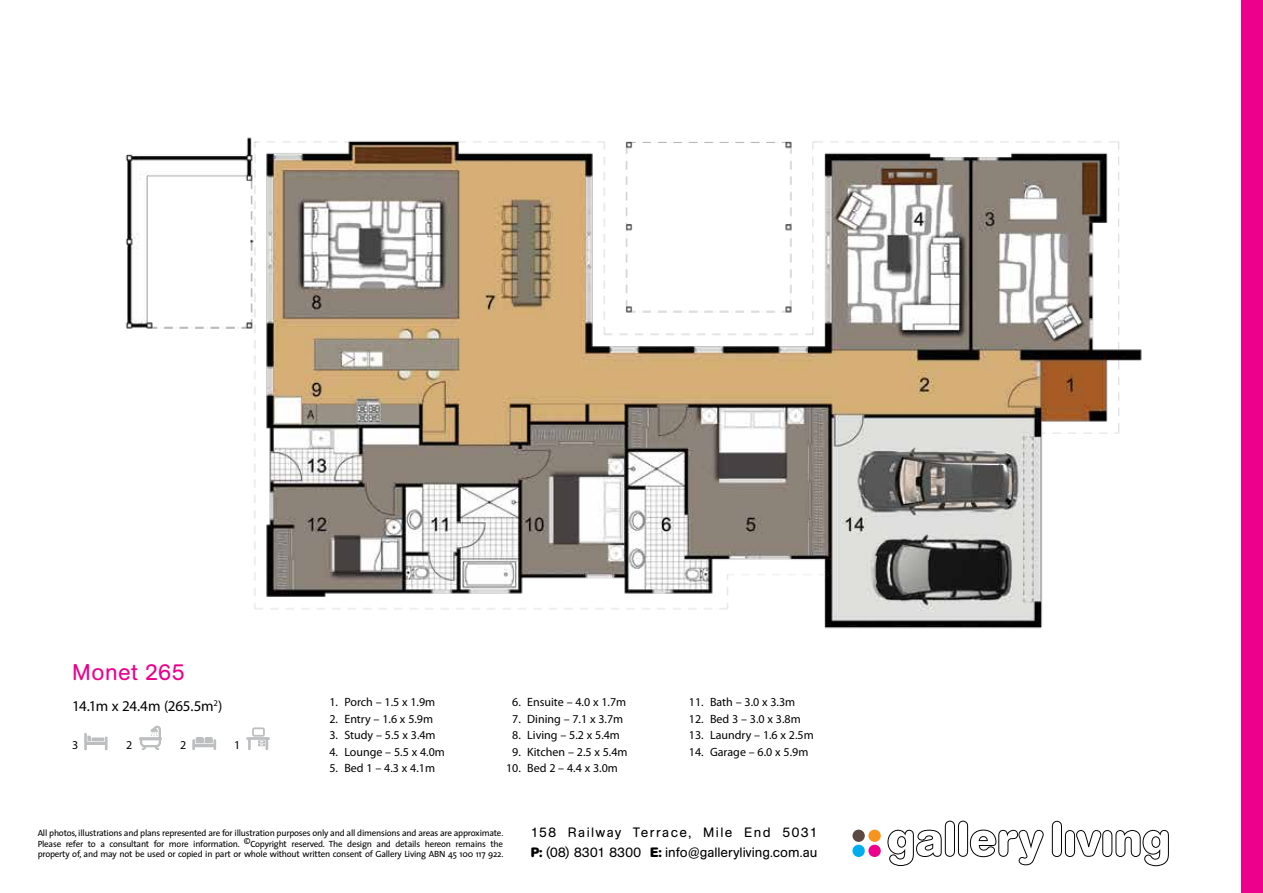
<style>
.page{position:relative;width:1263px;height:893px;background:#fff}
.page>*{position:absolute;margin:0;border:0;box-sizing:border-box;transform-origin:0 0}
.t1{font:22.5px "AG Book Rounded";letter-spacing:.02em;color:#ec008c}
.t2{font:15px "Myriad Pro";letter-spacing:-.02em;color:#000}
.t3{font:13.5px/19.5px "AG Book Rounded";letter-spacing:.035em;color:#000}
.t4{font:12px "Myriad Pro";color:#000}
.t5{font:9px/10.5px "The Sans";letter-spacing:-.025em;color:#000;text-align:justify}
.s1{font-weight:700}
</style>
<div class="page">
<div style="left:1242px;top:0;width:21px;height:893px;background:#ec008c"></div>
<img style="left:125px;top:137px;width:1017px;height:492px">
<svg style="left:84px;top:733px;width:24px;height:17px"></svg>
<svg style="left:92px;top:737px;width:12px;height:4px"></svg>
<svg style="left:139px;top:726px;width:23px;height:24px"></svg>
<svg style="left:192px;top:737px;width:24px;height:13px"></svg>
<svg style="left:246px;top:727px;width:24px;height:23px"></svg>
<div style="left:852px;top:830px;width:13px;height:12px;background:#5a4a42;border-radius:50%"></div>
<div style="left:868px;top:830px;width:13px;height:12px;background:#f7941e;border-radius:50%"></div>
<div style="left:852px;top:845px;width:13px;height:12px;background:#00aeef;border-radius:50%"></div>
<div style="left:868px;top:845px;width:13px;height:12px;background:#ec008c;border-radius:50%"></div>
<svg style="left:1052px;top:821px;width:117px;height:45px"></svg>
<svg style="left:887px;top:821px;width:157px;height:45px"></svg>
<h1 class="t1" style="left:72px;top:660px;width:114px">Monet 265</h1>
<h2 class="t2" style="left:72px;top:697px;width:152px">14.1m x 24.4m (265.5m<sup>2</sup>)</h2>
<h3 class="t4" style="left:329px;top:695px;width:107px">1. Porch – 1.5 x 1.9m</h3>
<h3 class="t4" style="left:329px;top:711px;width:105px">2. Entry – 1.6 x 5.9m</h3>
<h3 class="t4" style="left:329px;top:728px;width:108px">3. Study – 5.5 x 3.4m</h3>
<h3 class="t4" style="left:329px;top:744px;width:117px">4. Lounge – 5.5 x 4.0m</h3>
<h3 class="t4" style="left:329px;top:761px;width:107px">5. Bed 1 – 4.3 x 4.1m</h3>
<h3 class="t4" style="left:72px;top:737px;width:8px">3</h3>
<h3 class="t4" style="left:126px;top:737px;width:8px">2</h3>
<h3 class="t4" style="left:180px;top:737px;width:8px">2</h3>
<h3 class="t4" style="left:234px;top:737px;width:8px">1</h3>
<h3 class="t4" style="left:512px;top:695px;width:115px">6. Ensuite – 4.0 x 1.7m</h3>
<h3 class="t4" style="left:512px;top:711px;width:112px">7. Dining – 7.1 x 3.7m</h3>
<h3 class="t4" style="left:512px;top:728px;width:109px">8. Living – 5.2 x 5.4m</h3>
<h3 class="t4" style="left:512px;top:744px;width:117px">9. Kitchen – 2.5 x 5.4m</h3>
<h3 class="t4" style="left:506px;top:761px;width:113px">10. Bed 2 – 4.4 x 3.0m</h3>
<h3 class="t4" style="left:689px;top:695px;width:108px">11. Bath – 3.0 x 3.3m</h3>
<h3 class="t4" style="left:689px;top:711px;width:113px">12. Bed 3 – 3.0 x 3.8m</h3>
<h3 class="t4" style="left:689px;top:728px;width:126px">13. Laundry – 1.6 x 2.5m</h3>
<h3 class="t4" style="left:689px;top:744px;width:121px">14. Garage – 6.0 x 5.9m</h3>
<p class="t5" style="left:38px;top:828px;width:467px">All photos, illustrations and plans represented are for illustration purposes only and all dimensions and areas are approximate.<br>Please refer to a consultant for more information. ©Copyright reserved. The design and details hereon remains the property of, and may not be used or copied in part or whole without written consent of Gallery Living ABN 45 100 117 922.</p>
<h3 class="t3" style="left:531px;top:823px;width:288px">158 Railway Terrace, Mile End 5031<br><span class="s1">P:</span> (08) 8301 8300 <span class="s1">E:</span> info@galleryliving.com.au</h3>
</div>
